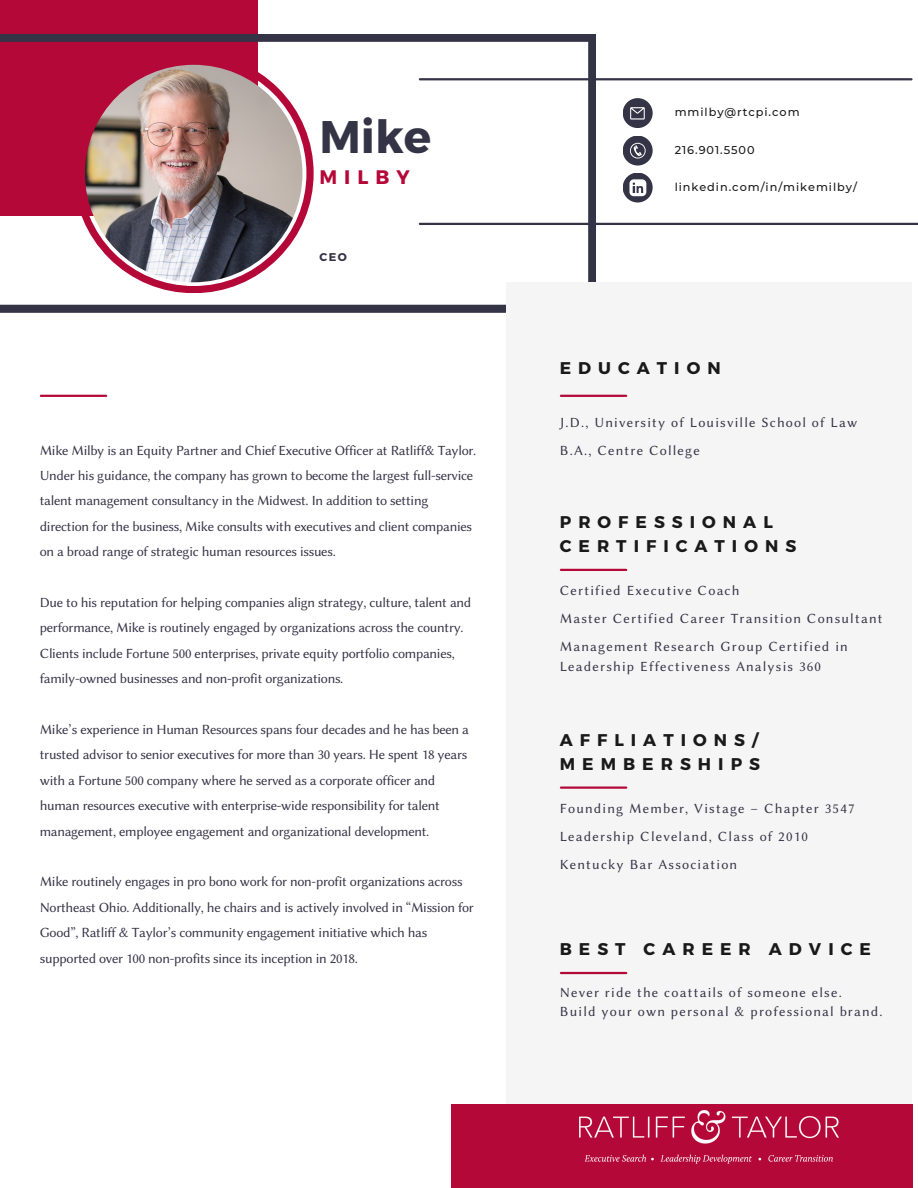
<style>
.page{position:relative;width:918px;height:1188px;background:#fff}
.page>*{position:absolute;margin:0;border:0;box-sizing:border-box;transform-origin:0 0}
.t1{font:700 45.6px "Montserrat";color:#353346}
.t2{font:700 19.5px "Montserrat";letter-spacing:.36em;color:#b40838}
.t3{font:700 16.95px/23.2px "Montserrat";letter-spacing:.415em;color:#191919}
.t4{font:14.1px/25.3px "Lin Biolinum O";letter-spacing:-.02em;color:#353346}
.t5{font:14.1px/19.4px "Lin Biolinum O";letter-spacing:.085em;color:#353346}
.t6{font:500 11.25px "Montserrat";letter-spacing:.085em;color:#191919}
.t7{font:700 11.25px "Montserrat";color:#353346}
</style>
<div class="page">
<div style="left:0;top:0;width:258px;height:215px;background:#b40838"></div>
<svg style="left:0;top:34px;width:596px;height:279px"></svg>
<div style="left:506px;top:282px;width:406px;height:906px;background:#f5f5f5"></div>
<svg style="left:74px;top:53px;width:239px;height:240px"></svg>
<div style="left:451px;top:1104px;width:461px;height:84px;background:#b40838"></div>
<img style="left:85px;top:65px;width:217px;height:217px;border-radius:50%">
<hr style="left:420px;top:223px;width:498px;height:2px;background:#353346">
<hr style="left:420px;top:78px;width:491px;height:2px;background:#353346">
<div style="left:623px;top:136px;width:30px;height:30px;background:#353346;border-radius:50%"></div>
<svg style="left:630px;top:143px;width:16px;height:16px"></svg>
<hr style="left:41px;top:395px;width:65px;height:2px;background:#b40838">
<div style="left:623px;top:173px;width:30px;height:30px;background:#353346;border-radius:50%"></div>
<svg style="left:629px;top:179px;width:17px;height:17px"></svg>
<div style="left:623px;top:98px;width:30px;height:30px;background:#353346;border-radius:50%"></div>
<svg style="left:630px;top:107px;width:15px;height:13px"></svg>
<hr style="left:561px;top:395px;width:65px;height:2px;background:#b40838">
<hr style="left:561px;top:569px;width:65px;height:2px;background:#b40838">
<hr style="left:561px;top:787px;width:65px;height:2px;background:#b40838">
<hr style="left:561px;top:972px;width:65px;height:2px;background:#b40838">
<img style="left:580px;top:1111px;width:259px;height:52px">
<p class="t1" style="left:319px;top:107px;width:113px">Mike</p>
<p class="t2" style="left:319px;top:165px;width:92px">MILBY</p>
<p class="t7" style="left:319px;top:249px;width:29px">CEO</p>
<p class="t4" style="left:40px;top:437px;width:438px">Mike Milby is an Equity Partner and Chief Executive Officer at Ratliff&amp; Taylor.<br>Under his guidance, the company has grown to become the largest full-service talent management consultancy in the Midwest. In addition to setting direction for the business, Mike consults with executives and client companies on a broad range of strategic human resources issues.</p>
<p class="t4" style="left:40px;top:590px;width:433px">Due to his reputation for helping companies align strategy, culture, talent and performance, Mike is routinely engaged by organizations across the country.<br>Clients include Fortune 500 enterprises, private equity portfolio companies, family-owned businesses and non-profit organizations.</p>
<p class="t4" style="left:40px;top:717px;width:431px">Mike’s experience in Human Resources spans four decades and he has been a trusted advisor to senior executives for more than 30 years. He spent 18 years with a Fortune 500 company where he served as a corporate officer and human resources executive with enterprise-wide responsibility for talent management, employee engagement and organizational development.</p>
<p class="t4" style="left:40px;top:869px;width:436px">Mike routinely engages in pro bono work for non-profit organizations across Northeast Ohio. Additionally, he chairs and is actively involved in “Mission for Good”, Ratliff &amp; Taylor’s community engagement initiative which has supported over 100 non-profits since its inception in 2018.</p>
<p class="t6" style="left:675px;top:105px;width:126px">mmilby@rtcpi.com</p>
<p class="t6" style="left:675px;top:143px;width:81px">216.901.5500</p>
<p class="t6" style="left:675px;top:180px;width:184px">linkedin.com/in/mikemilby/</p>
<p class="t3" style="left:560px;top:355px;width:162px">EDUCATION</p>
<p class="t5" style="left:560px;top:413px;width:299px">J.D., University of Louisville School of Law</p>
<p class="t5" style="left:560px;top:441px;width:142px">B.A., Centre College</p>
<p class="t3" style="left:560px;top:510px;width:238px">PROFESSIONAL<br>CERTIFICATIONS</p>
<p class="t5" style="left:560px;top:581px;width:181px">Certified Executive Coach</p>
<p class="t5" style="left:560px;top:609px;width:324px">Master Certified Career Transition Consultant</p>
<p class="t5" style="left:560px;top:637px;width:290px">Management Research Group Certified in<br>Leadership Effectiveness Analysis 360</p>
<p class="t3" style="left:560px;top:728px;width:202px">AFFLIATIONS/<br>MEMBERSHIPS</p>
<p class="t5" style="left:560px;top:799px;width:296px">Founding Member, Vistage – Chapter 3547</p>
<p class="t5" style="left:560px;top:827px;width:250px">Leadership Cleveland, Class of 2010</p>
<p class="t5" style="left:560px;top:855px;width:179px">Kentucky Bar Association</p>
<p class="t3" style="left:560px;top:936px;width:313px">BEST CAREER ADVICE</p>
<p class="t5" style="left:560px;top:983px;width:324px">Never ride the coattails of someone else.<br>Build your own personal &amp; professional brand.</p>
</div>
